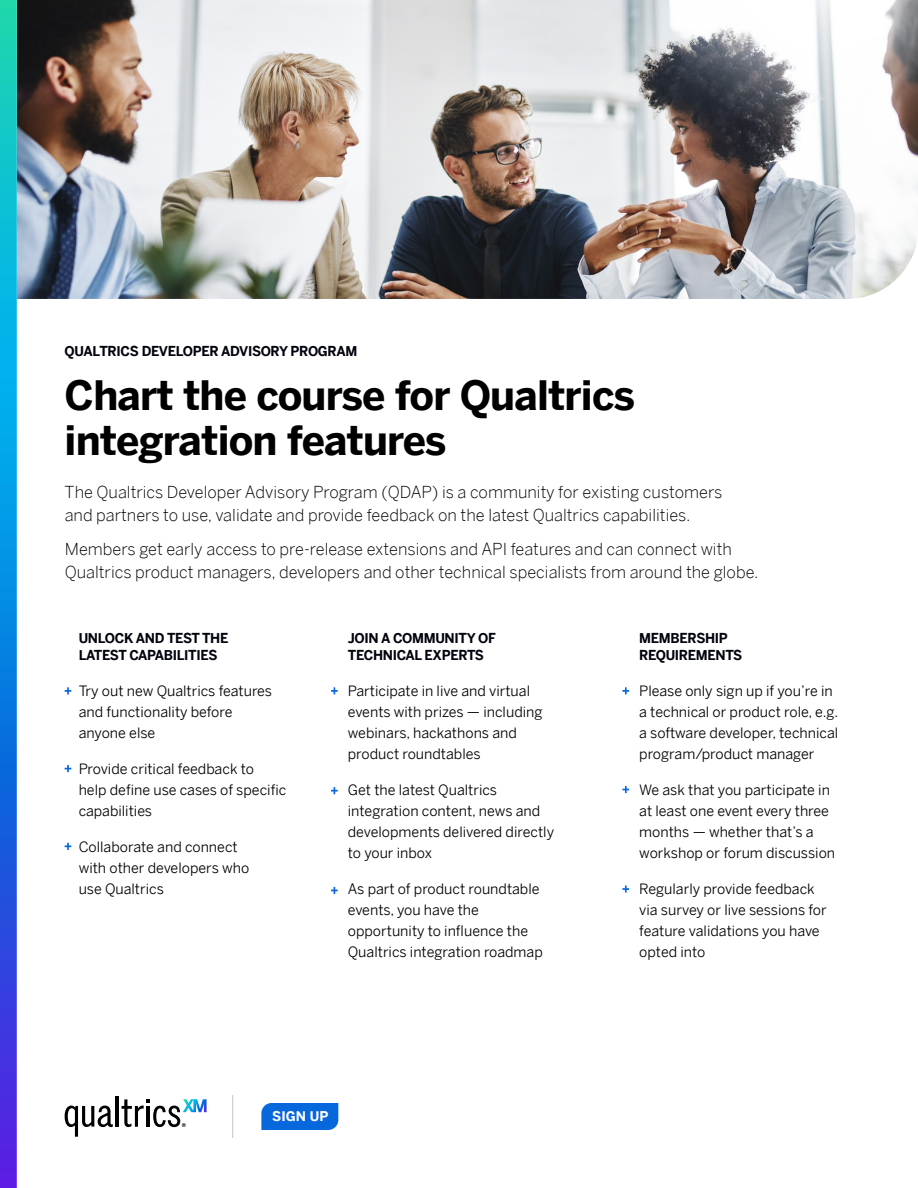
<style>
.page{position:relative;width:918px;height:1188px;background:#fff}
.page>*{position:absolute;margin:0;border:0;box-sizing:border-box;transform-origin:0 0}
.t1{font:700 40.5px/45px "Benton Sans";letter-spacing:-.02em;color:#000}
.t2{font:300 16.5px/22.5px "Benton Sans";color:#000}
.t3{font:14.25px/21px "Benton Sans";color:#000}
.t4{font:700 13.5px/16.5px "Benton Sans";letter-spacing:-.025em;color:#00040d}
.t5{font:700 13.2px "Benton Sans";color:#fff}
</style>
<div class="page">
<img style="left:17px;top:0;width:901px;height:299px">
<svg style="left:0;top:0;width:17px;height:1188px;background:#1985dc"></svg>
<svg style="left:65px;top:687px;width:6px;height:7px"></svg>
<svg style="left:331px;top:687px;width:7px;height:7px"></svg>
<svg style="left:622px;top:687px;width:7px;height:7px"></svg>
<svg style="left:622px;top:786px;width:7px;height:7px"></svg>
<svg style="left:622px;top:885px;width:7px;height:8px"></svg>
<svg style="left:331px;top:787px;width:7px;height:7px"></svg>
<svg style="left:331px;top:887px;width:7px;height:7px"></svg>
<svg style="left:65px;top:765px;width:6px;height:7px"></svg>
<svg style="left:65px;top:843px;width:6px;height:7px"></svg>
<svg style="left:65px;top:1106px;width:48px;height:31px"></svg>
<hr style="left:115px;top:1096px;width:3px;height:31px;background:#000">
<svg style="left:122px;top:1099px;width:85px;height:28px"></svg>
<hr style="left:232px;top:1095px;width:1px;height:43px;background:#c1c5c7">
<div style="left:261px;top:1103px;width:77px;height:27px;background:#0768dd"></div>
<p class="t4" style="left:65px;top:342px;width:294px">QUALTRICS DEVELOPER ADVISORY PROGRAM</p>
<h1 class="t1" style="left:65px;top:371px;width:572px">Chart the course for Qualtrics integration features</h1>
<p class="t2" style="left:65px;top:480px;width:659px">The Qualtrics Developer Advisory Program (QDAP) is a community for existing customers and partners to use, validate and provide feedback on the latest Qualtrics capabilities.</p>
<p class="t2" style="left:65px;top:537px;width:695px">Members get early access to pre-release extensions and API features and can connect with<br>Qualtrics product managers, developers and other technical specialists from around the globe.</p>
<p class="t4" style="left:79px;top:630px;width:151px">UNLOCK AND TEST THE<br>LATEST CAPABILITIES</p>
<p class="t3" style="left:79px;top:680px;width:195px">Try out new Qualtrics features and functionality before anyone else</p>
<p class="t3" style="left:79px;top:758px;width:209px">Provide critical feedback to<br>help define use cases of specific capabilities</p>
<p class="t3" style="left:79px;top:836px;width:172px">Collaborate and connect with other developers who use Qualtrics</p>
<p class="t4" style="left:348px;top:630px;width:149px">JOIN A COMMUNITY OF<br>TECHNICAL EXPERTS</p>
<p class="t3" style="left:348px;top:680px;width:196px">Participate in live and virtual events with prizes — including webinars, hackathons and product roundtables</p>
<p class="t3" style="left:348px;top:779px;width:208px">Get the latest Qualtrics integration content, news and developments delivered directly to your inbox</p>
<p class="t3" style="left:348px;top:878px;width:196px">As part of product roundtable events, you have the opportunity to influence the<br>Qualtrics integration roadmap</p>
<p class="t5" style="left:272px;top:1107px;width:58px">SIGN UP</p>
<p class="t4" style="left:639px;top:630px;width:105px">MEMBERSHIP<br>REQUIREMENTS</p>
<p class="t3" style="left:639px;top:680px;width:201px">Please only sign up if you’re in a technical or product role, e.g. a software developer, technical program/product manager</p>
<p class="t3" style="left:639px;top:779px;width:197px">We ask that you participate in at least one event every three months — whether that’s a workshop or forum discussion</p>
<p class="t3" style="left:639px;top:878px;width:189px">Regularly provide feedback via survey or live sessions for feature validations you have opted into</p>
</div>
